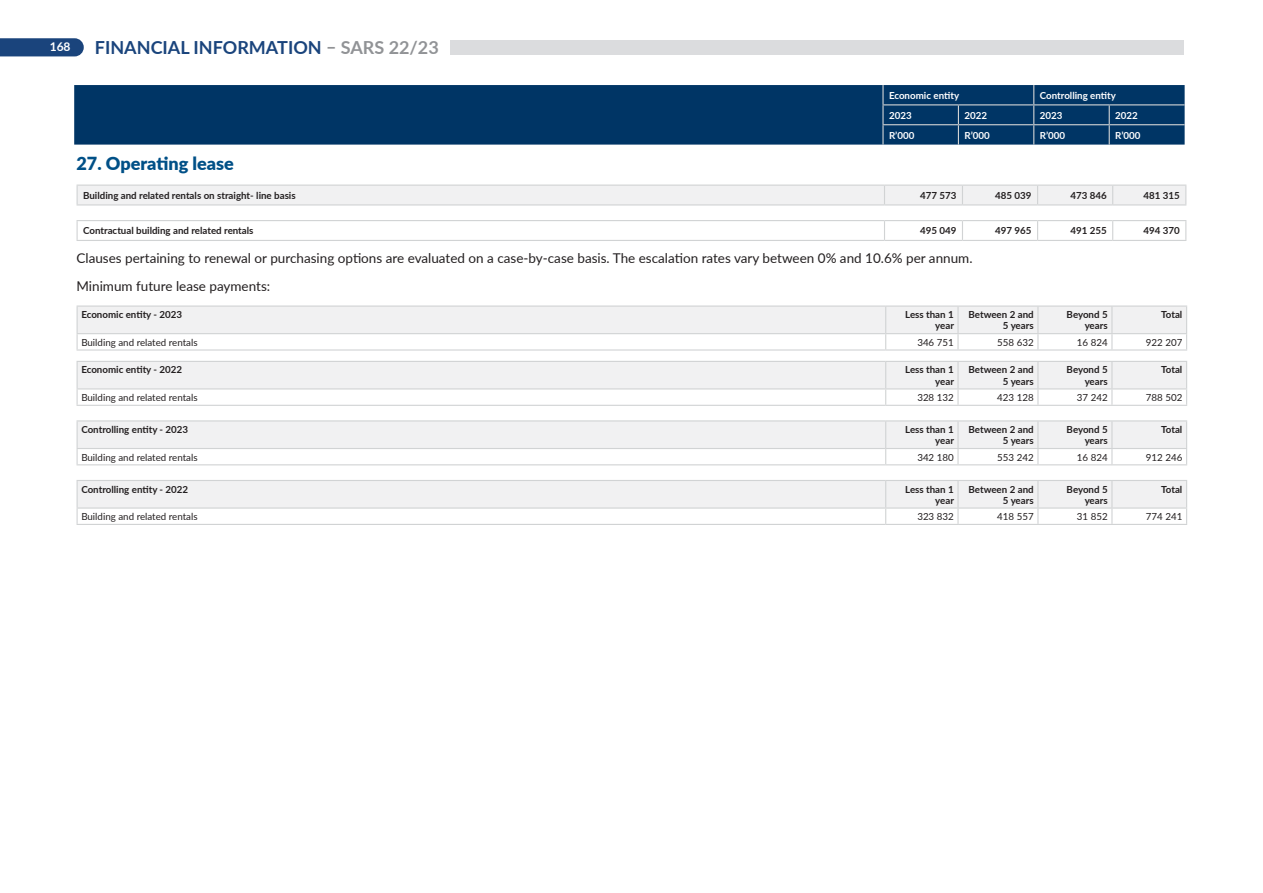
<style>
.page{position:relative;width:1263px;height:893px;background:#fff}
.page>*{position:absolute;margin:0;border:0;box-sizing:border-box;transform-origin:0 0}
.t1{font:700 18px "Lato";color:#1a447c}
.t2{font:900 18px "Lato";color:#005087}
.t3{font:13.5px/28px "Lato";color:#231f20}
.t4{font:700 12px "Lato";color:#fff}
.t5{font:700 9.75px/11.2px "Lato";color:#231f20;text-align:right}
.t6{font:9.75px "Lato";color:#231f20}
.t7{font:700 9.75px "Lato";color:#fff}
.s1{color:#919396}
</style>
<div class="page">
<div style="left:451px;top:40px;width:733px;height:15px;background:#dbdcde"></div>
<svg style="left:0;top:38px;width:84px;height:18px;background:#234b81"></svg>
<hr style="left:77px;top:204px;width:807px;height:2px;background:#d1d3d4">
<hr style="left:884px;top:204px;width:78px;height:2px;background:#d1d3d4">
<hr style="left:962px;top:204px;width:75px;height:2px;background:#d1d3d4">
<hr style="left:1037px;top:204px;width:76px;height:2px;background:#d1d3d4">
<div style="left:77px;top:186px;width:1109px;height:19px;background:#f1f1f2"></div>
<hr style="left:1113px;top:204px;width:73px;height:2px;background:#d1d3d4">
<hr style="left:77px;top:185px;width:807px;height:1px;background:#d1d3d4">
<hr style="left:884px;top:185px;width:78px;height:1px;background:#d1d3d4">
<hr style="left:962px;top:185px;width:75px;height:1px;background:#d1d3d4">
<hr style="left:1037px;top:185px;width:76px;height:1px;background:#d1d3d4">
<hr style="left:1113px;top:185px;width:73px;height:1px;background:#d1d3d4">
<hr style="left:77px;top:220px;width:807px;height:1px;background:#d1d3d4">
<svg style="left:77px;top:221px;width:1px;height:19px"></svg>
<hr style="left:77px;top:240px;width:807px;height:1px;background:#d1d3d4">
<hr style="left:884px;top:220px;width:78px;height:1px;background:#d1d3d4">
<svg style="left:884px;top:221px;width:1px;height:19px"></svg>
<hr style="left:884px;top:240px;width:78px;height:1px;background:#d1d3d4">
<hr style="left:962px;top:220px;width:75px;height:1px;background:#d1d3d4">
<svg style="left:962px;top:221px;width:1px;height:19px"></svg>
<hr style="left:962px;top:240px;width:75px;height:1px;background:#d1d3d4">
<hr style="left:1037px;top:220px;width:76px;height:1px;background:#d1d3d4">
<svg style="left:1037px;top:221px;width:1px;height:19px"></svg>
<hr style="left:1037px;top:240px;width:76px;height:1px;background:#d1d3d4">
<hr style="left:1113px;top:220px;width:73px;height:1px;background:#d1d3d4">
<svg style="left:1112px;top:221px;width:1px;height:19px"></svg>
<svg style="left:1185px;top:221px;width:1px;height:19px"></svg>
<hr style="left:1113px;top:240px;width:73px;height:1px;background:#d1d3d4">
<hr style="left:77px;top:305px;width:809px;height:2px;background:#d1d3d4">
<hr style="left:886px;top:305px;width:72px;height:2px;background:#d1d3d4">
<hr style="left:958px;top:305px;width:80px;height:2px;background:#d1d3d4">
<hr style="left:1038px;top:305px;width:74px;height:2px;background:#d1d3d4">
<hr style="left:1112px;top:305px;width:75px;height:2px;background:#d1d3d4">
<hr style="left:77px;top:349px;width:809px;height:2px;background:#d1d3d4">
<hr style="left:886px;top:349px;width:72px;height:2px;background:#d1d3d4">
<hr style="left:958px;top:349px;width:80px;height:2px;background:#d1d3d4">
<hr style="left:1038px;top:349px;width:74px;height:2px;background:#d1d3d4">
<svg style="left:77px;top:306px;width:1110px;height:43px"></svg>
<hr style="left:1112px;top:349px;width:75px;height:2px;background:#d1d3d4">
<hr style="left:77px;top:405px;width:809px;height:1px;background:#d1d3d4">
<hr style="left:886px;top:405px;width:72px;height:1px;background:#d1d3d4">
<hr style="left:958px;top:405px;width:80px;height:1px;background:#d1d3d4">
<hr style="left:1038px;top:405px;width:74px;height:1px;background:#d1d3d4">
<svg style="left:77px;top:361px;width:1110px;height:44px"></svg>
<hr style="left:1112px;top:405px;width:75px;height:1px;background:#d1d3d4">
<hr style="left:77px;top:420px;width:809px;height:1px;background:#d1d3d4">
<hr style="left:886px;top:420px;width:72px;height:1px;background:#d1d3d4">
<hr style="left:958px;top:420px;width:80px;height:1px;background:#d1d3d4">
<hr style="left:1038px;top:420px;width:74px;height:1px;background:#d1d3d4">
<hr style="left:1112px;top:420px;width:75px;height:1px;background:#d1d3d4">
<hr style="left:77px;top:464px;width:809px;height:1px;background:#d1d3d4">
<hr style="left:886px;top:464px;width:72px;height:1px;background:#d1d3d4">
<hr style="left:958px;top:464px;width:80px;height:1px;background:#d1d3d4">
<hr style="left:1038px;top:464px;width:74px;height:1px;background:#d1d3d4">
<svg style="left:77px;top:421px;width:1110px;height:43px"></svg>
<hr style="left:1112px;top:464px;width:75px;height:1px;background:#d1d3d4">
<hr style="left:77px;top:524px;width:809px;height:1px;background:#d1d3d4">
<hr style="left:886px;top:524px;width:72px;height:1px;background:#d1d3d4">
<hr style="left:958px;top:524px;width:80px;height:1px;background:#d1d3d4">
<hr style="left:1038px;top:524px;width:74px;height:1px;background:#d1d3d4">
<svg style="left:77px;top:480px;width:1110px;height:44px"></svg>
<hr style="left:1112px;top:524px;width:75px;height:1px;background:#d1d3d4">
<div style="left:74px;top:85px;width:1110px;height:60px;background:#003565"></div>
<hr style="left:882px;top:104px;width:76px;height:1px;background:#d1d3d4">
<hr style="left:958px;top:104px;width:76px;height:1px;background:#d1d3d4">
<hr style="left:1034px;top:104px;width:75px;height:1px;background:#d1d3d4">
<hr style="left:1109px;top:104px;width:75px;height:1px;background:#d1d3d4">
<hr style="left:882px;top:124px;width:76px;height:1px;background:#d1d3d4">
<svg style="left:882px;top:85px;width:1px;height:60px"></svg>
<hr style="left:958px;top:124px;width:76px;height:1px;background:#d1d3d4">
<svg style="left:958px;top:105px;width:1px;height:40px"></svg>
<hr style="left:1034px;top:124px;width:75px;height:1px;background:#d1d3d4">
<svg style="left:1033px;top:85px;width:1px;height:60px"></svg>
<hr style="left:1109px;top:124px;width:75px;height:1px;background:#d1d3d4">
<svg style="left:1109px;top:105px;width:1px;height:40px"></svg>
<p class="t4" style="left:50px;top:38px;width:22px">168</p>
<h1 class="t1" style="left:95px;top:34px;width:345px">FINANCIAL INFORMATION <span class="s1">– SARS 22/23</span></h1>
<p class="t7" style="left:889px;top:88px;width:72px">Economic entity</p>
<p class="t7" style="left:1040px;top:88px;width:78px">Controlling entity</p>
<p class="t7" style="left:889px;top:108px;width:24px">2023</p>
<p class="t7" style="left:964px;top:108px;width:24px">2022</p>
<p class="t7" style="left:1040px;top:108px;width:24px">2023</p>
<p class="t7" style="left:1115px;top:108px;width:24px">2022</p>
<p class="t7" style="left:889px;top:128px;width:27px">R’000</p>
<p class="t7" style="left:964px;top:128px;width:27px">R’000</p>
<p class="t7" style="left:1040px;top:128px;width:27px">R’000</p>
<p class="t7" style="left:1115px;top:128px;width:27px">R’000</p>
<h1 class="t2" style="left:77px;top:150px;width:159px">27. Operating lease</h1>
<p class="t5" style="left:83px;top:189px;width:214px">Building and related rentals on straight- line basis</p>
<p class="t5" style="left:920px;top:189px;width:38px">477 573</p>
<p class="t5" style="left:995px;top:189px;width:38px">485 039</p>
<p class="t5" style="left:1070px;top:189px;width:38px">473 846</p>
<p class="t5" style="left:1143px;top:189px;width:38px">481 315</p>
<p class="t5" style="left:83px;top:225px;width:172px">Contractual building and related rentals</p>
<p class="t5" style="left:920px;top:225px;width:38px">495 049</p>
<p class="t5" style="left:995px;top:225px;width:38px">497 965</p>
<p class="t5" style="left:1070px;top:225px;width:38px">491 255</p>
<p class="t5" style="left:1143px;top:225px;width:38px">494 370</p>
<h2 class="t3" style="left:77px;top:243px;width:897px">Clauses pertaining to renewal or purchasing options are evaluated on a case-by-case basis. The escalation rates vary between 0% and 10.6% per annum.<br>Minimum future lease payments:</h2>
<p class="t5" style="left:81px;top:309px;width:102px">Economic entity - 2023</p>
<p class="t5" style="left:905px;top:309px;width:50px">Less than 1 year</p>
<p class="t5" style="left:968px;top:309px;width:67px">Between 2 and<br>5 years</p>
<p class="t5" style="left:1067px;top:309px;width:43px">Beyond 5 years</p>
<p class="t5" style="left:1161px;top:309px;width:23px">Total</p>
<p class="t6" style="left:81px;top:335px;width:118px">Building and related rentals</p>
<p class="t6" style="left:917px;top:335px;width:38px">346 751</p>
<p class="t6" style="left:997px;top:335px;width:38px">558 632</p>
<p class="t6" style="left:1077px;top:335px;width:32px">16 824</p>
<p class="t6" style="left:1146px;top:335px;width:38px">922 207</p>
<p class="t5" style="left:81px;top:364px;width:102px">Economic entity - 2022</p>
<p class="t5" style="left:905px;top:364px;width:50px">Less than 1 year</p>
<p class="t5" style="left:968px;top:364px;width:67px">Between 2 and<br>5 years</p>
<p class="t5" style="left:1067px;top:364px;width:43px">Beyond 5 years</p>
<p class="t5" style="left:1161px;top:364px;width:23px">Total</p>
<p class="t6" style="left:81px;top:390px;width:118px">Building and related rentals</p>
<p class="t6" style="left:917px;top:390px;width:38px">328 132</p>
<p class="t6" style="left:997px;top:390px;width:38px">423 128</p>
<p class="t6" style="left:1077px;top:390px;width:32px">37 242</p>
<p class="t6" style="left:1146px;top:390px;width:38px">788 502</p>
<p class="t5" style="left:81px;top:423px;width:108px">Controlling entity - 2023</p>
<p class="t5" style="left:905px;top:423px;width:50px">Less than 1 year</p>
<p class="t5" style="left:968px;top:423px;width:67px">Between 2 and<br>5 years</p>
<p class="t5" style="left:1067px;top:423px;width:43px">Beyond 5 years</p>
<p class="t5" style="left:1161px;top:423px;width:23px">Total</p>
<p class="t6" style="left:81px;top:450px;width:118px">Building and related rentals</p>
<p class="t6" style="left:917px;top:450px;width:38px">342 180</p>
<p class="t6" style="left:997px;top:450px;width:38px">553 242</p>
<p class="t6" style="left:1077px;top:450px;width:32px">16 824</p>
<p class="t6" style="left:1146px;top:450px;width:38px">912 246</p>
<p class="t5" style="left:81px;top:483px;width:108px">Controlling entity - 2022</p>
<p class="t5" style="left:905px;top:483px;width:50px">Less than 1 year</p>
<p class="t5" style="left:968px;top:483px;width:67px">Between 2 and<br>5 years</p>
<p class="t5" style="left:1067px;top:483px;width:43px">Beyond 5 years</p>
<p class="t5" style="left:1161px;top:483px;width:23px">Total</p>
<p class="t6" style="left:81px;top:510px;width:118px">Building and related rentals</p>
<p class="t6" style="left:917px;top:510px;width:38px">323 832</p>
<p class="t6" style="left:997px;top:510px;width:38px">418 557</p>
<p class="t6" style="left:1077px;top:510px;width:32px">31 852</p>
<p class="t6" style="left:1146px;top:510px;width:38px">774 241</p>
</div>
